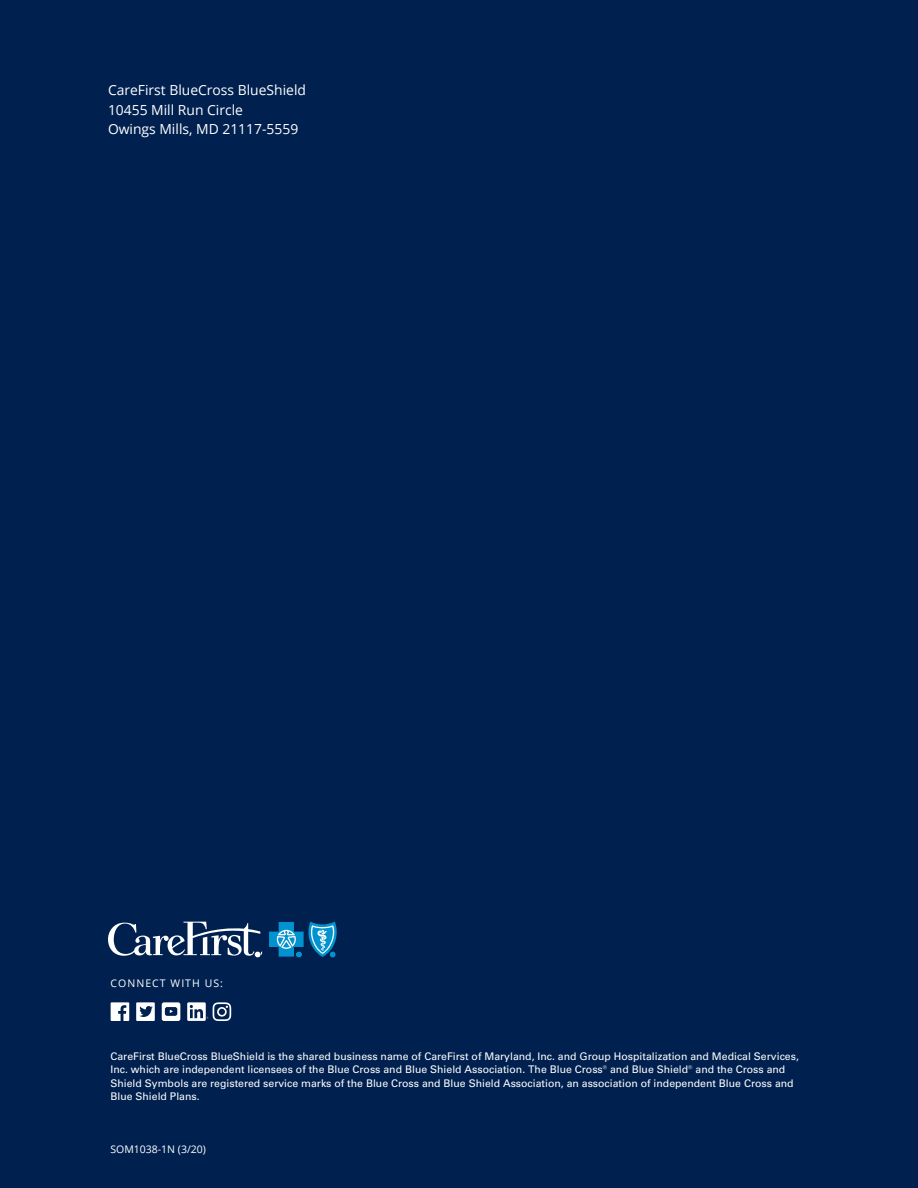
<style>
.page{position:relative;width:918px;height:1188px;background:#00214f}
.page>*{position:absolute;margin:0;border:0;box-sizing:border-box;transform-origin:0 0}
.POD-BodyText{font:13.8px/19.5px "Open Sans";color:#fff}
.t1{font:10.5px/13.5px "Univers LT Pro 55 Roman";color:#fff}
.t2{font:10.5px "Open Sans";color:#fff}
.t3{font:10.5px "Open Sans";letter-spacing:.1em;color:#fff}
</style>
<div class="page">
<svg style="left:269px;top:922px;width:68px;height:35px"></svg>
<svg style="left:108px;top:922px;width:154px;height:35px"></svg>
<svg style="left:111px;top:1002px;width:18px;height:19px"></svg>
<svg style="left:162px;top:1002px;width:18px;height:19px"></svg>
<svg style="left:187px;top:1002px;width:44px;height:19px"></svg>
<svg style="left:136px;top:1002px;width:19px;height:19px"></svg>
<p class="POD-BodyText" style="left:108px;top:80px;width:200px">CareFirst BlueCross BlueShield<br>10455 Mill Run Circle<br>Owings Mills, MD 21117-5559</p>
<p class="t3" style="left:111px;top:976px;width:114px">CONNECT WITH US:</p>
<p class="t1" style="left:110px;top:1049px;width:690px">CareFirst BlueCross BlueShield is the shared business name of CareFirst of Maryland, Inc. and Group Hospitalization and Medical Services, Inc. which are independent licensees of the Blue Cross and Blue Shield Association. The Blue Cross® and Blue Shield® and the Cross and Shield Symbols are registered service marks of the Blue Cross and Blue Shield Association, an association of independent Blue Cross and Blue Shield Plans.</p>
<p class="t2" style="left:110px;top:1142px;width:97px">SOM1038-1N (3/20)</p>
</div>
